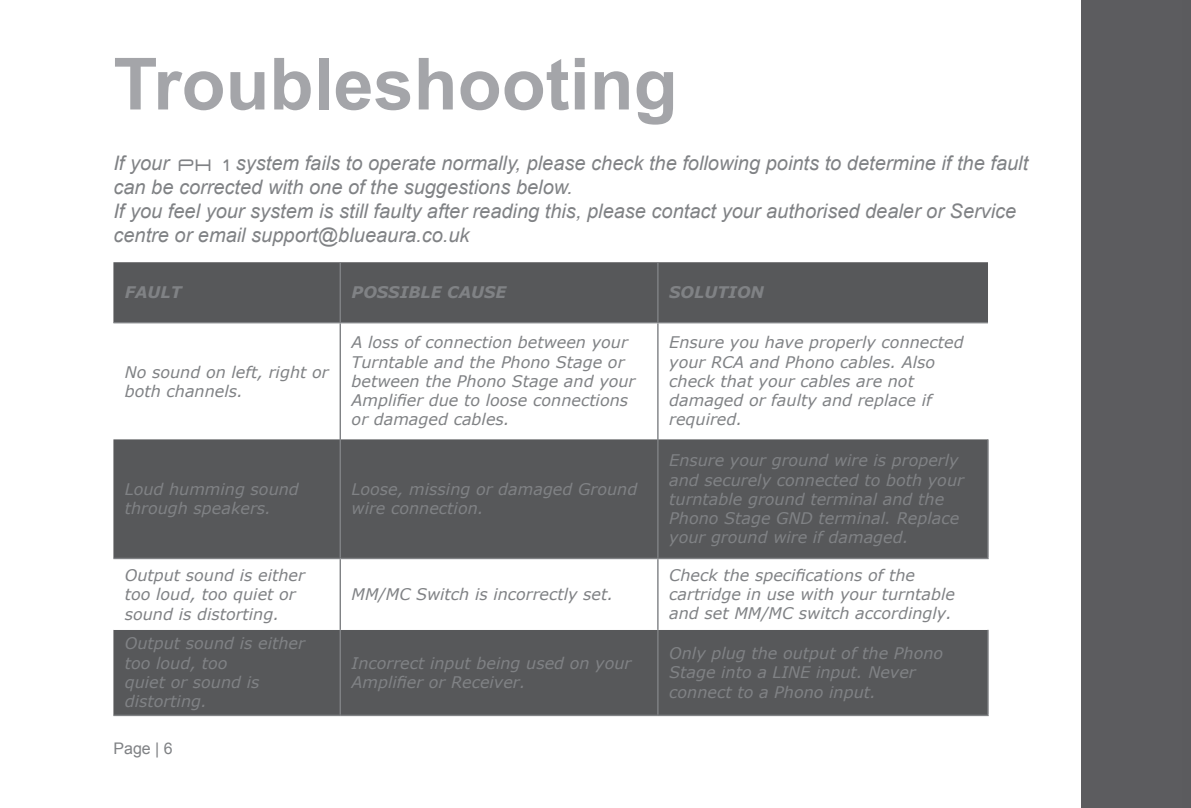
<style>
.page{position:relative;width:1191px;height:808px;background:#fff}
.page>*{position:absolute;margin:0;border:0;box-sizing:border-box;transform-origin:0 0}
.t1{font:700 72px "Arial";color:#a4a5a9}
.t2{font:italic 20px/24px "Arial";color:#808285}
.t3{font:italic 16px/19.2px "Verdana";color:#808285}
.t4{font:italic 700 16px "Verdana";color:#808285}
.t5{font:16px "Arial";color:#808285}
.t6{font:700 13.2px "Micro Mieps";color:#808285}
</style>
<div class="page">
<div style="left:1081px;top:0;width:110px;height:808px;background:#5c5c5f"></div>
<svg style="left:113px;top:262px;width:875px;height:453px;fill:#57585a"></svg>
<svg style="left:113px;top:559px;width:875px;height:71px"></svg>
<hr style="left:339px;top:262px;width:2px;height:60px;background:#808285">
<hr style="left:657px;top:262px;width:1px;height:60px;background:#808285">
<hr style="left:113px;top:322px;width:227px;height:1px;background:#808285">
<hr style="left:340px;top:322px;width:318px;height:1px;background:#808285">
<hr style="left:658px;top:322px;width:330px;height:1px;background:#808285">
<hr style="left:339px;top:439px;width:2px;height:119px;background:#808285">
<hr style="left:657px;top:439px;width:1px;height:119px;background:#808285">
<hr style="left:987px;top:439px;width:1px;height:119px;background:#808285">
<hr style="left:113px;top:558px;width:227px;height:1px;background:#808285">
<hr style="left:340px;top:558px;width:318px;height:1px;background:#808285">
<hr style="left:658px;top:558px;width:330px;height:1px;background:#808285">
<hr style="left:339px;top:630px;width:2px;height:85px;background:#808285">
<hr style="left:657px;top:630px;width:1px;height:85px;background:#808285">
<hr style="left:987px;top:630px;width:1px;height:85px;background:#808285">
<hr style="left:113px;top:715px;width:227px;height:1px;background:#808285">
<hr style="left:340px;top:715px;width:318px;height:1px;background:#808285">
<hr style="left:658px;top:715px;width:330px;height:1px;background:#808285">
<hr style="left:339px;top:323px;width:2px;height:116px;background:#808285">
<hr style="left:657px;top:323px;width:1px;height:116px;background:#808285">
<hr style="left:339px;top:559px;width:2px;height:71px;background:#808285">
<hr style="left:657px;top:559px;width:1px;height:71px;background:#808285">
<h1 class="t1" style="left:113px;top:37px;width:566px">Troubleshooting</h1>
<p class="t2" style="left:113px;top:152px;width:916px;text-indent:122px">system fails to operate normally, please check the following points to determine if the fault can be corrected with one of the suggestions below.<br>If you feel your system is still faulty after reading this, please contact your authorised dealer or Service centre or email support@blueaura.co.uk</p>
<p class="t2" style="left:113px;top:152px;width:57px">If your</p>
<p class="t6" style="left:179px;top:156px;width:53px">PH 1</p>
<p class="t4" style="left:125px;top:281px;width:58px">FAULT</p>
<p class="t4" style="left:351px;top:281px;width:156px">POSSIBLE CAUSE</p>
<p class="t4" style="left:669px;top:281px;width:96px">SOLUTION</p>
<p class="t3" style="left:125px;top:362px;width:205px">No sound on left, right or both channels.</p>
<p class="t3" style="left:351px;top:333px;width:285px">A loss of connection between your<br>Turntable and the Phono Stage or between the Phono Stage and your<br>Amplifier due to loose connections or damaged cables.</p>
<p class="t3" style="left:669px;top:333px;width:296px">Ensure you have properly connected your RCA and Phono cables. Also check that your cables are not damaged or faulty and replace if required.</p>
<p class="t3" style="left:125px;top:479px;width:176px">Loud humming sound through speakers.</p>
<p class="t3" style="left:351px;top:480px;width:287px">Loose, missing or damaged Ground wire connection.</p>
<p class="t3" style="left:125px;top:565px;width:182px">Output sound is either too loud, too quiet or sound is distorting.</p>
<p class="t3" style="left:351px;top:584px;width:263px">MM/MC Switch is incorrectly set.</p>
<p class="t3" style="left:669px;top:451px;width:296px">Ensure your ground wire is properly and securely connected to both your turntable ground terminal and the Phono Stage GND terminal. Replace your ground wire if damaged.</p>
<p class="t3" style="left:669px;top:565px;width:287px">Check the specifications of the cartridge in use with your turntable and set MM/MC switch accordingly.</p>
<p class="t3" style="left:125px;top:634px;width:182px">Output sound is either too loud, too<br>quiet or sound is distorting.</p>
<p class="t5" style="left:113px;top:738px;width:61px">Page | 6</p>
<p class="t3" style="left:351px;top:653px;width:281px">Incorrect input being used on your<br>Amplifier or Receiver.</p>
<p class="t3" style="left:669px;top:644px;width:275px">Only plug the output of the Phono<br>Stage into a LINE input. Never connect to a Phono input.</p>
</div>
